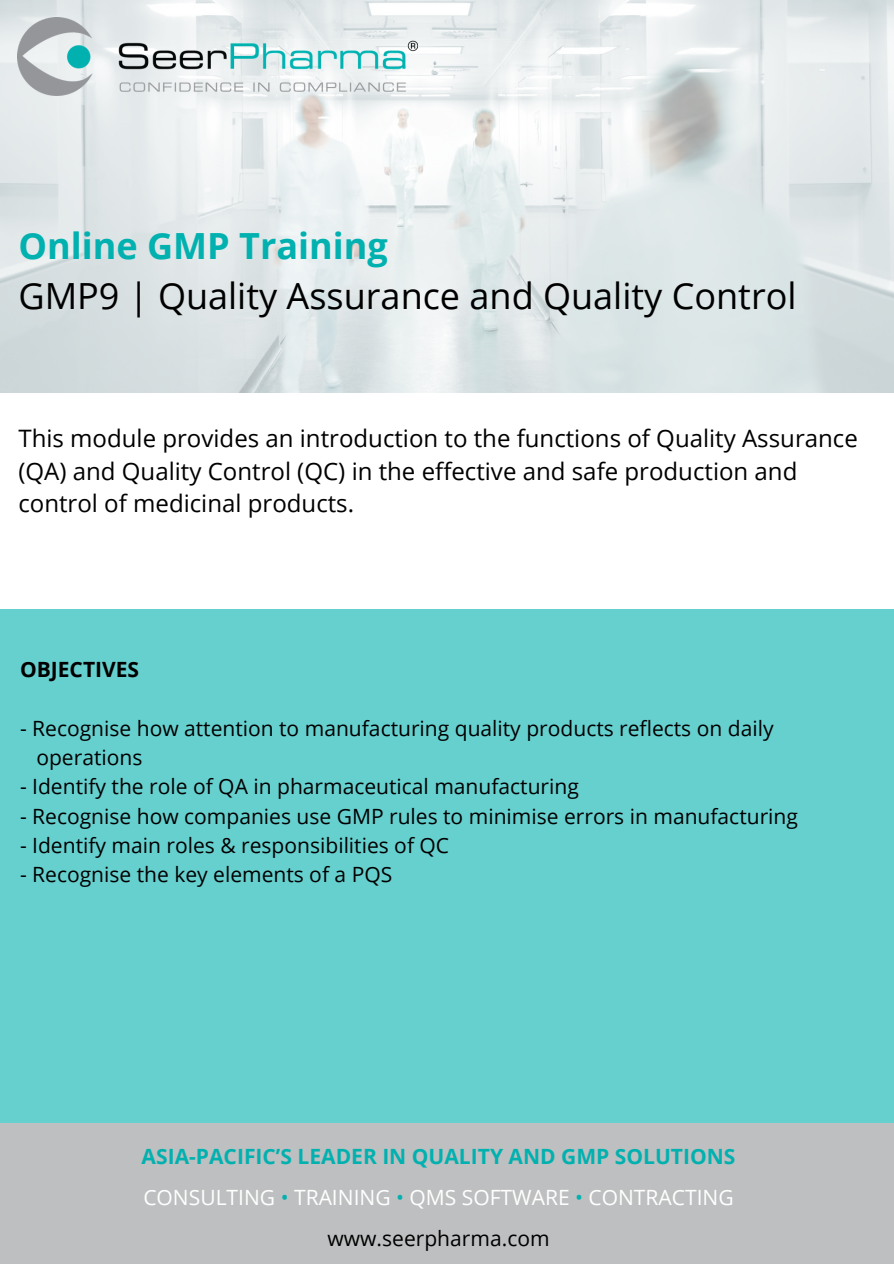
<style>
.page{position:relative;width:894px;height:1264px;background:#fff}
.page>*{position:absolute;margin:0;border:0;box-sizing:border-box;transform-origin:0 0}
.t1{font:36px "Open Sans";color:#000}
.t2{font:700 36px "Open Sans";color:#01b1af}
.t3{font:24px/32.7px "Open Sans";color:#000}
.t4{font:21px/29.2px "Open Sans";color:#000}
.t5{font:700 21px/40.5px "Open Sans";color:#01b1af;text-align:center}
.t6{font:700 21px "Open Sans";color:#000}
.s1{font-weight:400;color:#fff}
.s2{font-weight:400}
.s3{font-weight:400;color:#000}
</style>
<div class="page">
<div style="left:0;top:609px;width:893px;height:513px;background:#66d0cf"></div>
<div style="left:0;top:1122px;width:893px;height:141px;background:#bebfc0"></div>
<svg style="left:0;top:0;width:893px;height:393px;fill:#e1e8e9"></svg>
<img style="left:18px;top:18px;width:399px;height:78px">
<h1 class="t2" style="left:18px;top:221px;width:371px">Online GMP Training</h1>
<h1 class="t1" style="left:18px;top:270px;width:779px">GMP9 | Quality Assurance and Quality Control</h1>
<p class="t3" style="left:18px;top:421px;width:840px">This module provides an introduction to the functions of Quality Assurance (QA) and Quality Control (QC) in the effective and safe production and control of medicinal products.</p>
<p class="t6" style="left:20px;top:654px;width:121px">OBJECTIVES</p>
<p class="t4" style="left:36px;top:713px;width:738px;text-indent:-16px">- Recognise how attention to manufacturing quality products reflects on daily operations</p>
<p class="t4" style="left:20px;top:771px;width:560px">- Identify the role of QA in pharmaceutical manufacturing</p>
<p class="t4" style="left:20px;top:800px;width:779px">- Recognise how companies use GMP rules to minimise errors in manufacturing</p>
<p class="t4" style="left:20px;top:830px;width:430px">- Identify main roles &amp; responsibilities of QC</p>
<p class="t4" style="left:20px;top:859px;width:373px">- Recognise the key elements of a PQS</p>
<p class="t5" style="left:142px;top:1135px;width:595px">ASIA-PACIFIC’S LEADER IN QUALITY AND GMP SOLUTIONS<br><span class="s1">CONSULTING</span> <span class="s2">•</span> <span class="s1">TRAINING</span> <span class="s2">•</span> <span class="s1">QMS SOFTWARE</span> <span class="s2">•</span> <span class="s1">CONTRACTING </span><span class="s3">www.seerpharma.com</span></p>
</div>
